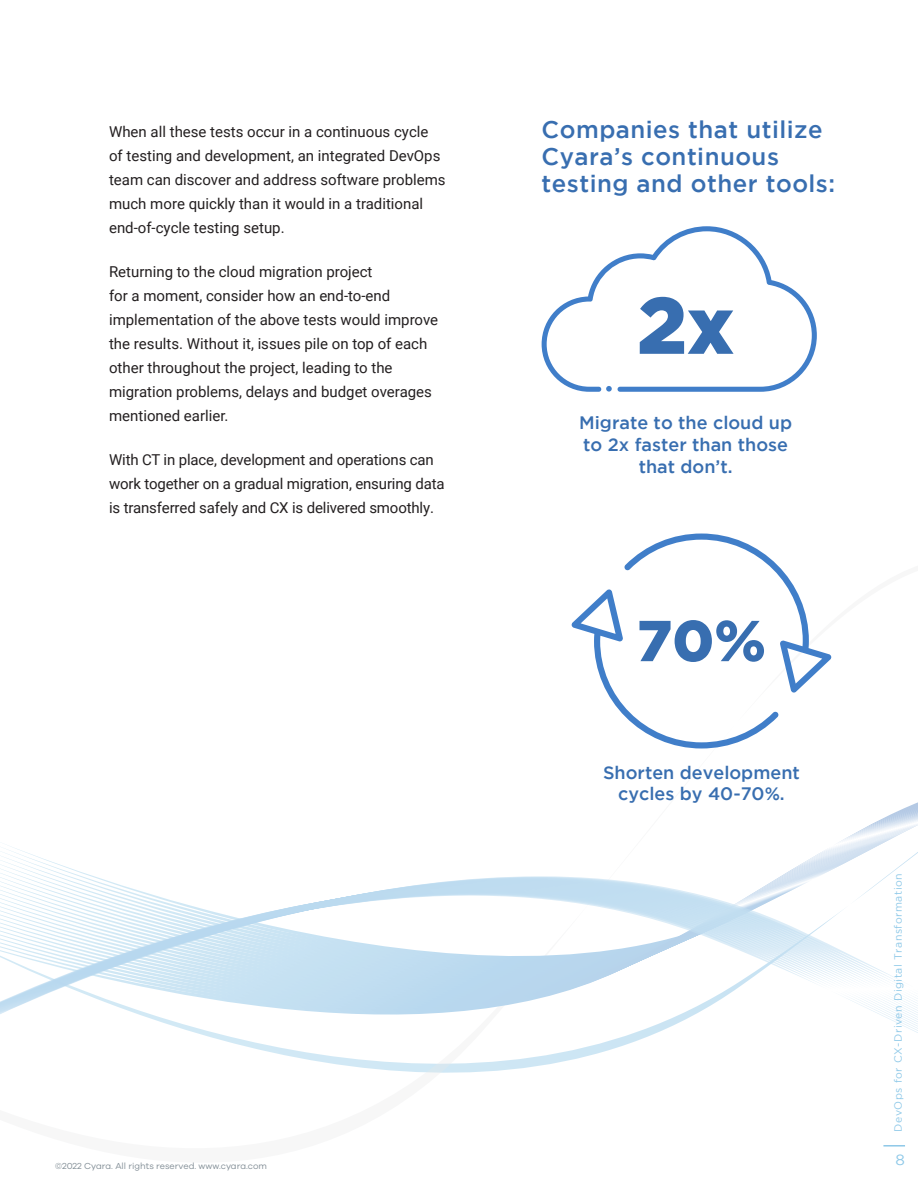
<style>
.page{position:relative;width:918px;height:1188px;background:#fff}
.page>*{position:absolute;margin:0;border:0;box-sizing:border-box;transform-origin:0 0}
.body_copy{font:900 80.1px "Gotham";color:#386eb0}
.body_copy-2{font:900 57.6px "Gotham";color:#386eb0}
.secondary_subheads{font:500 24px/27px "Gotham";letter-spacing:.02em;color:#386eb0}
.t1{font:500 18px/21.6px "Gotham";color:#386eb0;text-align:center}
.body_copy-3{font:15px/24px "Roboto";color:#231f20}
.t2{font:15px "Gotham";color:#8dc8e8}
.t3{font:10.5px "Gotham";letter-spacing:.05em;color:#8dc8e8}
.t4{font:9px "Galano Grotesque";color:#828e96}
</style>
<div class="page">
<svg style="left:0;top:802px;width:918px;height:271px"></svg>
<svg style="left:542px;top:226px;width:275px;height:166px"></svg>
<svg style="left:606px;top:386px;width:6px;height:6px"></svg>
<svg style="left:572px;top:534px;width:259px;height:215px"></svg>
<div style="left:629px;top:568px;width:149px;height:149px;background:#fff;border-radius:50%"></div>
<p class="body_copy-3" style="left:109px;top:119px;width:338px">When all these tests occur in a continuous cycle of testing and development, an integrated DevOps team can discover and address software problems much more quickly than it would in a traditional end-of-cycle testing setup.</p>
<p class="body_copy-3" style="left:109px;top:259px;width:331px">Returning to the cloud migration project<br>for a moment, consider how an end-to-end implementation of the above tests would improve the results. Without it, issues pile on top of each other throughout the project, leading to the migration problems, delays and budget overages mentioned earlier.</p>
<p class="body_copy-3" style="left:109px;top:447px;width:337px">With CT in place, development and operations can work together on a gradual migration, ensuring data is transferred safely and CX is delivered smoothly.</p>
<p class="t4" style="left:55px;top:1161px;width:213px">©2022 Cyara. All rights reserved. www.cyara.com</p>
<p class="secondary_subheads" style="left:542px;top:116px;width:295px">Companies that utilize<br>Cyara’s continuous testing and other tools:</p>
<p class="body_copy" style="left:637px;top:279px;width:99px">2x</p>
<p class="t1" style="left:579px;top:412px;width:214px">Migrate to the cloud up to 2x faster than those that don’t.</p>
<p class="body_copy-2" style="left:637px;top:608px;width:131px">70%</p>
<p class="t1" style="left:603px;top:761px;width:198px">Shorten development cycles by 40-70%.</p>
<p class="t3" style="left:892px;top:1132px;width:260px;rotate:-90deg">DevOps for CX-Driven Digital Transformation</p>
<p class="t2" style="left:896px;top:1151px;width:11px">8</p>
</div>
